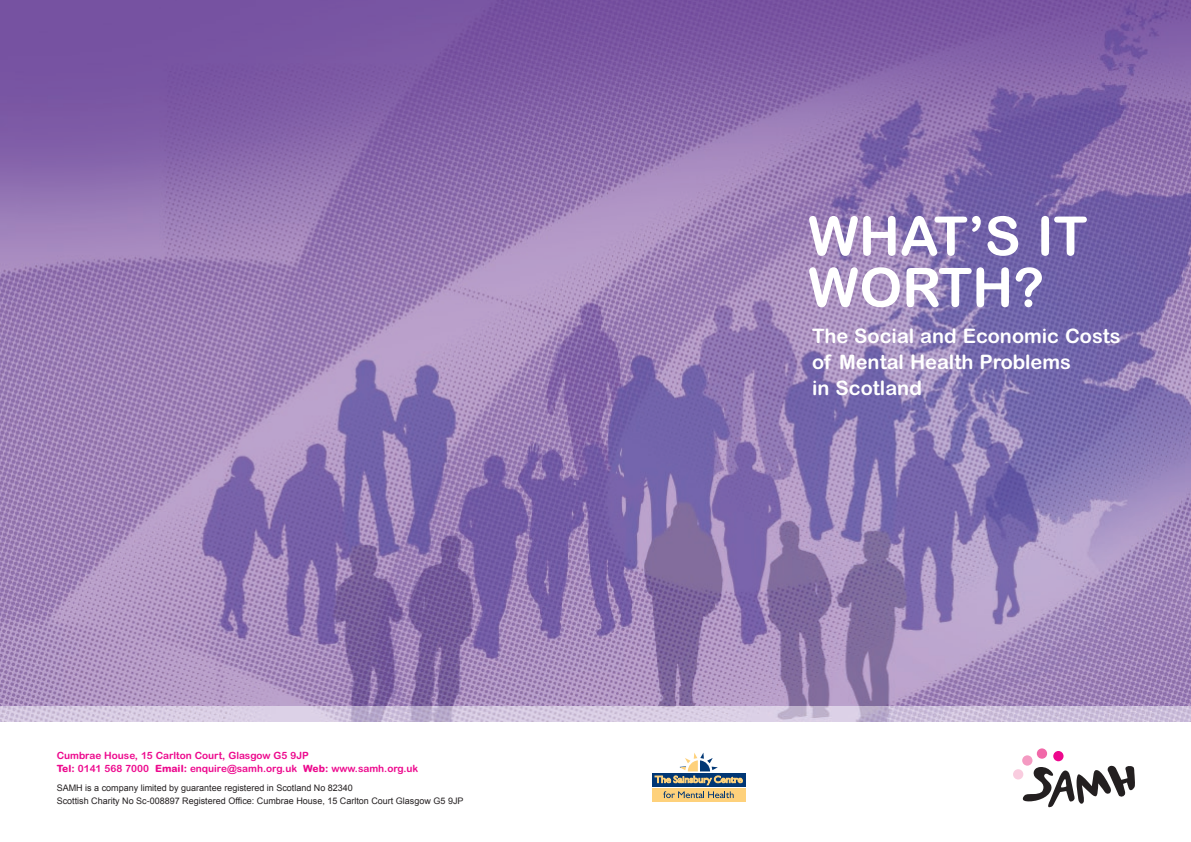
<style>
.page{position:relative;width:1191px;height:842px;background:#fff}
.page>*{position:absolute;margin:0;border:0;box-sizing:border-box;transform-origin:0 0}
.t1{font:700 54px/51.4px "Arial Rounded MT";color:#fff}
.t2{font:700 20px/26px "Arial Rounded MT";color:#fff}
.t3{font:700 10px/13.2px "Arial Rounded MT";color:#ed088d}
.t4{font:9px/13px "Arial";color:#231f20}
.s1{font-weight:800}
</style>
<div class="page">
<img style="left:0;top:0;width:1191px;height:706px">
<hr style="left:0;top:721px;width:1191px;height:1px;background:#f391bc">
<img style="left:0;top:706px;width:1191px;height:15px">
<div style="left:652px;top:788px;width:93px;height:14px;background:#fed17b"></div>
<svg style="left:652px;top:773px;width:93px;height:13px"></svg>
<svg style="left:663px;top:791px;width:70px;height:7px"></svg>
<svg style="left:655px;top:753px;width:87px;height:32px"></svg>
<div style="left:1013px;top:769px;width:10px;height:10px;background:#f9ccdf;border-radius:50%"></div>
<div style="left:1022px;top:755px;width:10px;height:11px;background:#f49ac2;border-radius:50%"></div>
<div style="left:1036px;top:748px;width:11px;height:11px;background:#f168a8;border-radius:50%"></div>
<div style="left:1053px;top:751px;width:10px;height:10px;background:#ed088d;border-radius:50%"></div>
<svg style="left:1022px;top:765px;width:113px;height:43px"></svg>
<p class="t3" style="left:57px;top:749px;width:363px">Cumbrae House, 15 Carlton Court, Glasgow G5 9JP<br><span class="s1">Tel:</span> 0141 568 7000 <span class="s1">Email:</span> enquire@samh.org.uk <span class="s1">Web:</span> www.samh.org.uk</p>
<p class="t4" style="left:57px;top:781px;width:408px">SAMH is a company limited by guarantee registered in Scotland No 82340<br>Scottish Charity No Sc-008897 Registered Office: Cumbrae House, 15 Carlton Court Glasgow G5 9JP</p>
<h1 class="t1" style="left:808px;top:210px;width:281px">WHAT’S IT<br>WORTH?</h1>
<h2 class="t2" style="left:812px;top:323px;width:310px">The Social and Economic Costs of Mental Health Problems<br>in Scotland</h2>
</div>
